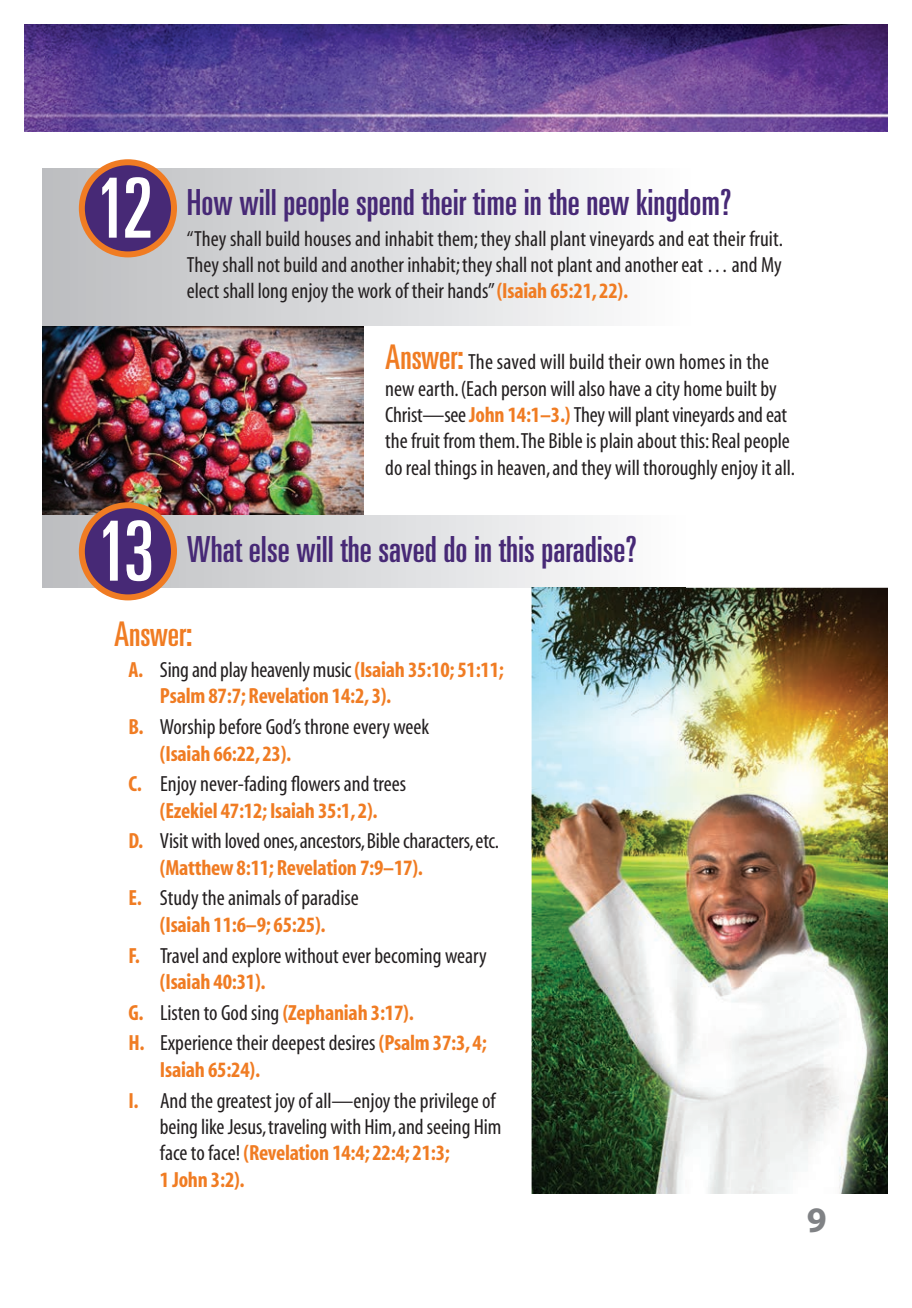
<style>
.page{position:relative;width:912px;height:1308px;background:#fff}
.page>*{position:absolute;margin:0;border:0;box-sizing:border-box;transform-origin:0 0}
.t1{font:ultra-condensed 83px "Univers";color:#fff}
.t2{font:ultra-condensed 36px "Univers";color:#472976}
.t3{font:700 36px "Myriad";color:#808285}
.t4{font:ultra-condensed 34px "Univers";color:#f07c23}
.t5{font:condensed 22px/26.4px "Myriad";color:#231f20}
.t6{font:700 condensed 22px/26.4px "Myriad";letter-spacing:-.01em;color:#f07c23}
.s1{font-weight:700;color:#f07c23}
.s2{font-family:"Univers";font-stretch:ultra-condensed;font-size:34px;color:#f07c23}
.s3{font-weight:400;color:#231f20}
</style>
<div class="page">
<img style="left:42px;top:326px;width:322px;height:190px">
<img style="left:24px;top:24px;width:864px;height:108px">
<svg style="left:42px;top:516px;width:644px;height:72px"></svg>
<div style="left:82px;top:505px;width:92px;height:92px;background:#472976;border-radius:50%"></div>
<div style="left:79px;top:502px;width:98px;height:98px;border:6px solid #f07c23;border-radius:50%"></div>
<div style="left:42px;top:168px;width:648px;height:157px;background:linear-gradient(to right,#bcbbbc,#fcfdff)"></div>
<div style="left:82px;top:162px;width:92px;height:92px;background:#472976;border-radius:50%"></div>
<div style="left:79px;top:159px;width:98px;height:98px;border:6px solid #f07c23;border-radius:50%"></div>
<img style="left:532px;top:588px;width:356px;height:606px">
<img style="left:532px;top:588px;width:154px;height:1px">
<h1 class="t1" style="left:96px;top:161px;width:59px">12</h1>
<h2 class="t2" style="left:187px;top:182px;width:546px">How will people spend their time in the new kingdom?</h2>
<p class="t5" style="left:187px;top:226px;width:598px;text-align:justify">“They shall build houses and inhabit them; they shall plant vineyards and eat their fruit.<br>They shall not build and another inhabit; they shall not plant and another eat … and My elect shall long enjoy the work of their hands” <span class="s1">(Isaiah 65:21, 22).</span></p>
<h1 class="t1" style="left:97px;top:504px;width:59px">13</h1>
<p class="t5" style="left:385px;top:350px;width:411px"><span class="s2">Answer:</span> The saved will build their own homes in the new earth. (Each person will also have a city home built by Christ—see <span class="s1">John 14:1–3.)</span> They will plant vineyards and eat the fruit from them.The Bible is plain about this: Real people do real things in heaven, and they will thoroughly enjoy it all.</p>
<h2 class="t2" style="left:187px;top:529px;width:451px">What else will the saved do in this paradise?</h2>
<h3 class="t4" style="left:114px;top:615px;width:80px">Answer:</h3>
<p class="t6" style="left:160px;top:657px;width:346px;text-indent:-32px">A. <span class="s3">Sing and play heavenly music</span> (Isaiah 35:10; 51:11;<br>Psalm 87:7; Revelation 14:2, 3).</p>
<p class="t5" style="left:160px;top:715px;width:271px;text-indent:-32px"><span class="s1">B.</span> Worship before God’s throne every week <span class="s1">(Isaiah 66:22, 23).</span></p>
<p class="t5" style="left:128px;top:772px;width:279px;text-align:center"><span class="s1">C.</span> Enjoy never-fading flowers and trees <span class="s1">(Ezekiel 47:12; Isaiah 35:1, 2).</span></p>
<p class="t5" style="left:160px;top:829px;width:341px;text-indent:-32px"><span class="s1">D.</span> Visit with loved ones, ancestors, Bible characters, etc. <span class="s1">(Matthew 8:11; Revelation 7:9–17).</span></p>
<p class="t5" style="left:128px;top:886px;width:232px;text-align:center"><span class="s1">E.</span> Study the animals of paradise <span class="s1">(Isaiah 11:6–9; 65:25).</span></p>
<p class="t5" style="left:160px;top:943px;width:328px;text-indent:-32px"><span class="s1">F.</span> Travel and explore without ever becoming weary <span class="s1">(Isaiah 40:31).</span></p>
<p class="t5" style="left:128px;top:998px;width:360px;line-height:30.8px"><span class="s1">G.</span> Listen to God sing <span class="s1">(Zephaniah 3:17).<br>H.</span> Experience their deepest desires <span class="s1">(Psalm 37:3, 4;</span></p>
<p class="t5" style="left:128px;top:1055px;width:369px;line-height:30.8px;text-indent:32px"><span class="s1">Isaiah 65:24).<br>I.</span> And the greatest joy of all—enjoy the privilege of</p>
<p class="t5" style="left:160px;top:1114px;width:343px">being like Jesus, traveling with Him, and seeing Him face to face! <span class="s1">(Revelation 14:4; 22:4; 21:3;<br>1 John 3:2).</span></p>
<h2 class="t3" style="left:807px;top:1202px;width:21px">9</h2>
</div>
